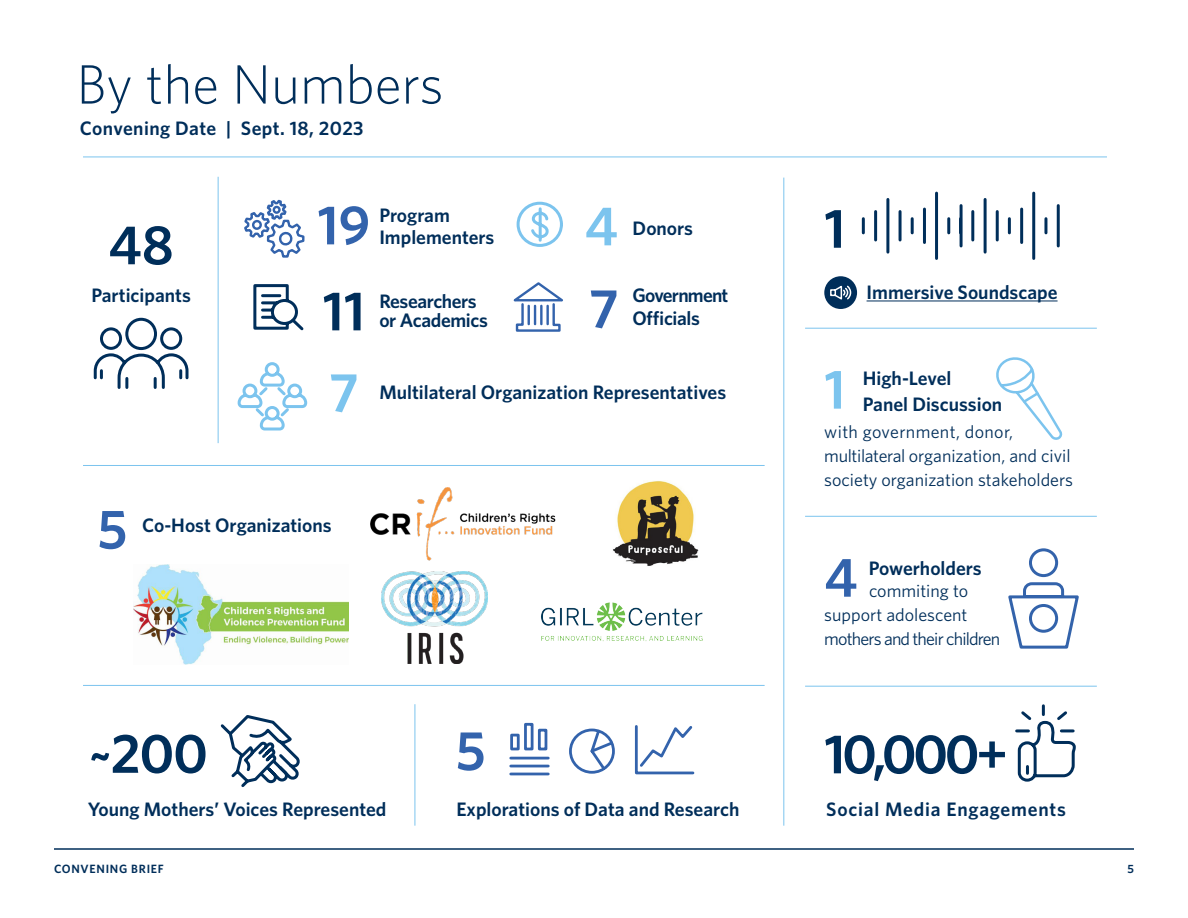
<style>
.page{position:relative;width:1188px;height:918px;background:#fff}
.page>*{position:absolute;margin:0;border:0;box-sizing:border-box;transform-origin:0 0}
.Stat_Number{font:600 55.5px "Whitney";letter-spacing:-.02em;color:#002e5a}
.t1{font:300 55.5px "Whitney";color:#002e5a}
.t2{font:600 55.5px "Whitney";color:#3363ac}
.t3{font:600 55.5px "Whitney";color:#7cc4ee}
.Stat{font:600 19.5px "Whitney";color:#002e5a}
.Stat-2{font:600 19.5px "Whitney";letter-spacing:.02em;color:#002e5a}
.Stat-3{font:600 19.5px/19.5px "Whitney";letter-spacing:-.02em;color:#002e5a}
.Stat-4{font:600 19.5px "Whitney";letter-spacing:.04em;color:#002e5a}
.Stat-5{font:600 19.5px "Whitney";letter-spacing:-.04em;color:#002e5a}
.t4{font:18px/24px "Whitney";color:#002e5a}
.t5{font:600 12px "Whitney";letter-spacing:.06em;color:#002e5a}
</style>
<div class="page">
<hr style="left:54px;top:849px;width:1080px;height:1px;background:#002e5a">
<svg style="left:93px;top:317px;width:96px;height:72px"></svg>
<svg style="left:244px;top:199px;width:61px;height:59px"></svg>
<svg style="left:253px;top:284px;width:51px;height:47px"></svg>
<svg style="left:237px;top:362px;width:71px;height:69px"></svg>
<svg style="left:516px;top:201px;width:47px;height:46px"></svg>
<svg style="left:513px;top:282px;width:50px;height:50px"></svg>
<img style="left:370px;top:488px;width:185px;height:73px">
<img style="left:541px;top:602px;width:162px;height:39px">
<img style="left:381px;top:572px;width:106px;height:92px">
<img style="left:613px;top:480px;width:86px;height:86px">
<img style="left:133px;top:565px;width:215px;height:100px">
<svg style="left:220px;top:715px;width:80px;height:72px"></svg>
<svg style="left:509px;top:722px;width:186px;height:54px"></svg>
<hr style="left:867px;top:300px;width:191px;height:1px;background:#002e5a">
<hr style="left:862px;top:219px;width:3px;height:14px;background:#002e5a">
<hr style="left:911px;top:219px;width:3px;height:14px;background:#002e5a">
<hr style="left:947px;top:219px;width:3px;height:14px;background:#002e5a">
<hr style="left:874px;top:212px;width:3px;height:28px;background:#002e5a">
<hr style="left:899px;top:212px;width:3px;height:28px;background:#002e5a">
<hr style="left:923px;top:209px;width:3px;height:34px;background:#002e5a">
<hr style="left:960px;top:206px;width:3px;height:40px;background:#002e5a">
<hr style="left:935px;top:193px;width:3px;height:65px;background:#002e5a">
<hr style="left:886px;top:199px;width:3px;height:53px;background:#002e5a">
<hr style="left:959px;top:219px;width:3px;height:14px;background:#002e5a">
<hr style="left:1008px;top:219px;width:3px;height:14px;background:#002e5a">
<hr style="left:1044px;top:219px;width:3px;height:14px;background:#002e5a">
<hr style="left:971px;top:212px;width:3px;height:28px;background:#002e5a">
<hr style="left:996px;top:212px;width:3px;height:28px;background:#002e5a">
<hr style="left:1020px;top:209px;width:3px;height:34px;background:#002e5a">
<hr style="left:1057px;top:206px;width:3px;height:40px;background:#002e5a">
<hr style="left:1032px;top:193px;width:3px;height:65px;background:#002e5a">
<hr style="left:984px;top:199px;width:3px;height:53px;background:#002e5a">
<div style="left:824px;top:276px;width:33px;height:33px;background:#002e5a;border-radius:50%"></div>
<svg style="left:830px;top:285px;width:22px;height:15px"></svg>
<svg style="left:996px;top:357px;width:67px;height:83px"></svg>
<svg style="left:1008px;top:548px;width:71px;height:101px"></svg>
<svg style="left:1015px;top:704px;width:61px;height:78px"></svg>
<hr style="left:783px;top:178px;width:1px;height:648px;background:#7cc4ee">
<hr style="left:415px;top:704px;width:1px;height:122px;background:#7cc4ee">
<hr style="left:218px;top:177px;width:1px;height:266px;background:#7cc4ee">
<hr style="left:83px;top:465px;width:682px;height:1px;background:#7cc4ee">
<hr style="left:83px;top:157px;width:1024px;height:1px;background:#7cc4ee">
<hr style="left:83px;top:685px;width:682px;height:1px;background:#7cc4ee">
<hr style="left:805px;top:686px;width:292px;height:1px;background:#7cc4ee">
<hr style="left:805px;top:516px;width:292px;height:1px;background:#7cc4ee">
<hr style="left:805px;top:328px;width:292px;height:1px;background:#7cc4ee">
<h1 class="t1" style="left:76px;top:47px;width:369px">By the Numbers</h1>
<p class="Stat-2" style="left:80px;top:115px;width:285px">Convening Date | Sept. 18, 2023</p>
<p class="Stat_Number" style="left:108px;top:208px;width:67px">48</p>
<p class="Stat" style="left:91px;top:282px;width:101px">Participants</p>
<p class="t2" style="left:317px;top:188px;width:54px">19</p>
<p class="Stat" style="left:379px;top:202px;width:72px">Program</p>
<p class="Stat" style="left:379px;top:224px;width:117px">Implementers</p>
<p class="Stat_Number" style="left:323px;top:274px;width:44px">11</p>
<p class="Stat-3" style="left:379px;top:291px;width:110px">Researchers or Academics</p>
<p class="t3" style="left:585px;top:189px;width:35px">4</p>
<p class="Stat" style="left:633px;top:215px;width:62px">Donors</p>
<p class="t2" style="left:589px;top:272px;width:31px">7</p>
<p class="Stat-5" style="left:633px;top:282px;width:97px">Government</p>
<p class="Stat" style="left:633px;top:305px;width:69px">Officials</p>
<p class="t3" style="left:329px;top:356px;width:31px">7</p>
<p class="Stat" style="left:379px;top:380px;width:348px">Multilateral Organization Representatives</p>
<p class="t2" style="left:97px;top:492px;width:32px">5</p>
<p class="Stat" style="left:142px;top:512px;width:191px">Co-Host Organizations</p>
<p class="Stat_Number" style="left:89px;top:717px;width:121px">~200</p>
<p class="Stat" style="left:88px;top:796px;width:300px">Young Mothers’ Voices Represented</p>
<p class="t2" style="left:456px;top:714px;width:32px">5</p>
<p class="Stat" style="left:456px;top:796px;width:284px">Explorations of Data and Research</p>
<p class="Stat_Number" style="left:824px;top:192px;width:23px">1</p>
<p class="Stat" style="left:867px;top:279px;width:193px">Immersive Soundscape</p>
<p class="t3" style="left:824px;top:352px;width:23px">1</p>
<p class="Stat" style="left:863px;top:366px;width:90px">High-Level</p>
<p class="Stat" style="left:863px;top:391px;width:141px">Panel Discussion</p>
<p class="t4" style="left:824px;top:420px;width:250px">with government, donor, multilateral organization, and civil society organization stakeholders</p>
<p class="t2" style="left:824px;top:540px;width:35px">4</p>
<p class="Stat" style="left:869px;top:555px;width:114px">Powerholders</p>
<p class="t4" style="left:824px;top:578px;width:178px;text-indent:45px">commiting to support adolescent mothers and their children</p>
<p class="Stat_Number" style="left:824px;top:717px;width:185px">10,000+</p>
<p class="Stat-4" style="left:826px;top:796px;width:241px">Social Media Engagements</p>
<p class="t5" style="left:54px;top:860px;width:111px">CONVENING BRIEF</p>
<p class="t5" style="left:1128px;top:860px;width:8px">5</p>
</div>
